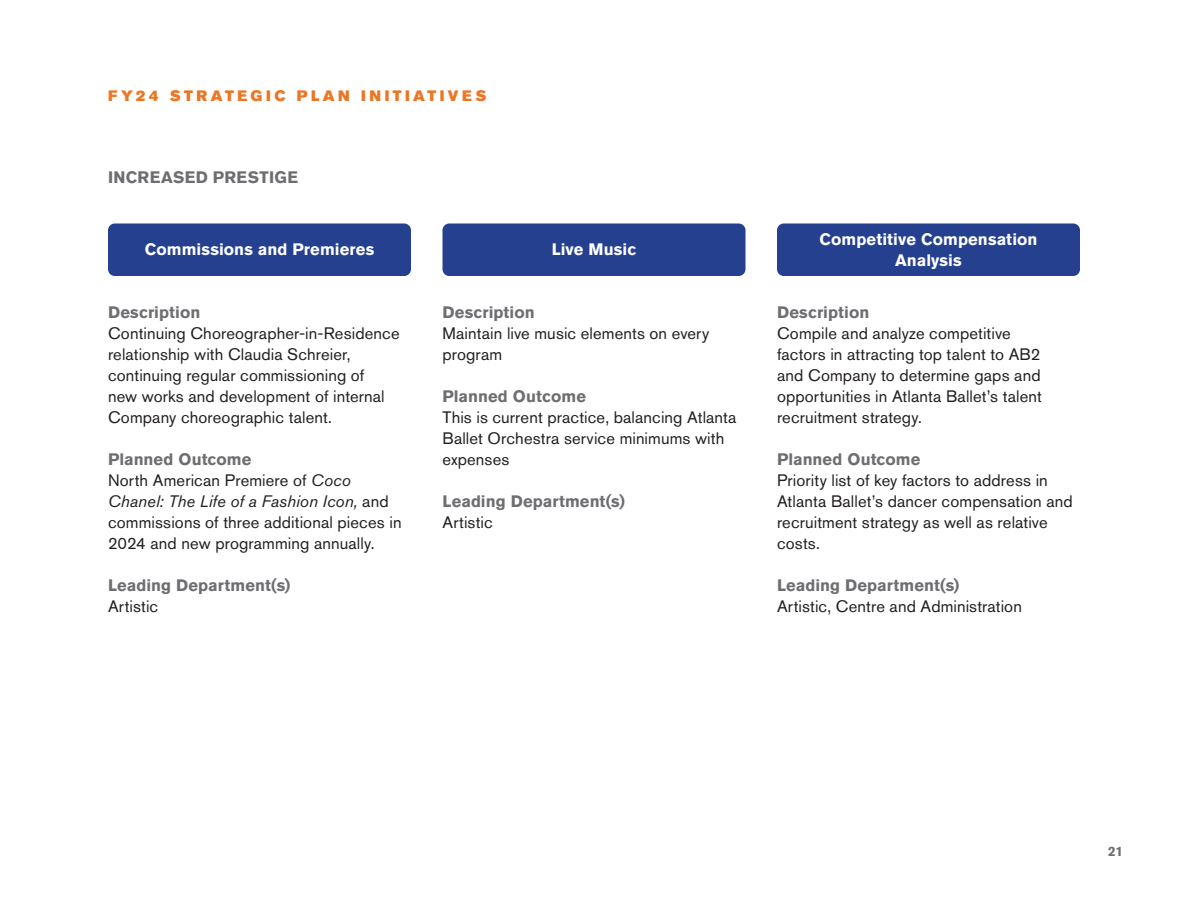
<style>
.page{position:relative;width:1188px;height:918px;background:#fff}
.page>*{position:absolute;margin:0;border:0;box-sizing:border-box;transform-origin:0 0}
.Body_Copy{font:16.5px/21px "Akzidenz Grotesk BE";letter-spacing:.01em;color:#231f20}
.Body_Copy-2{font:700 16.5px/21px "Akzidenz Grotesk BE";letter-spacing:.005em;color:#fff;text-align:center}
.Body_Copy-3{font:700 16.5px/21px "Akzidenz Grotesk BE";letter-spacing:.005em;color:#6d6e71}
.Subhead{font:700 16.5px "Akzidenz Grotesk BE";letter-spacing:.025em;color:#6d6e71}
.Small_Page_Header{font:15px "Akzidenz Grotesk BE Super";letter-spacing:.23em;color:#ec7624}
.t1{font:700 13.5px "Akzidenz Grotesk BE";color:#6d6e71}
.s1{font-weight:700;color:#6d6e71}
.s2{font-style:italic}
.s3{font-weight:400;color:#231f20}
</style>
<div class="page">
<div style="left:108px;top:224px;width:303px;height:52px;background:#25408f;border-radius:7px"></div>
<div style="left:442px;top:224px;width:304px;height:52px;background:#25408f;border-radius:7px"></div>
<div style="left:777px;top:224px;width:303px;height:52px;background:#25408f;border-radius:7px"></div>
<p class="Small_Page_Header" style="left:108px;top:87px;width:380px">FY24 STRATEGIC PLAN INITIATIVES</p>
<p class="Subhead" style="left:108px;top:168px;width:191px">INCREASED PRESTIGE</p>
<p class="Body_Copy-2" style="left:145px;top:239px;width:231px">Commissions and Premieres</p>
<p class="Body_Copy-2" style="left:552px;top:239px;width:86px">Live Music</p>
<p class="Body_Copy-2" style="left:819px;top:228px;width:220px">Competitive Compensation<br>Analysis</p>
<p class="Body_Copy" style="left:108px;top:302px;width:293px"><span class="s1">Description<br></span>Continuing Choreographer-in-Residence relationship with Claudia Schreier, continuing regular commissioning of<br>new works and development of internal Company choreographic talent.</p>
<p class="Body_Copy" style="left:108px;top:449px;width:295px"><span class="s1">Planned Outcome<br></span>North American Premiere of <span class="s2">Coco<br>Chanel: The Life of a Fashion Icon,</span> and commissions of three additional pieces in<br>2024 and new programming annually.</p>
<p class="Body_Copy-3" style="left:108px;top:575px;width:184px">Leading Department(s)<br><span class="s3">Artistic</span></p>
<p class="Body_Copy" style="left:442px;top:302px;width:268px"><span class="s1">Description<br></span>Maintain live music elements on every program</p>
<p class="Body_Copy" style="left:442px;top:386px;width:296px"><span class="s1">Planned Outcome<br></span>This is current practice, balancing Atlanta<br>Ballet Orchestra service minimums with expenses</p>
<p class="Body_Copy-3" style="left:442px;top:491px;width:184px">Leading Department(s)<br><span class="s3">Artistic</span></p>
<p class="Body_Copy" style="left:777px;top:302px;width:266px"><span class="s1">Description<br></span>Compile and analyze competitive factors in attracting top talent to AB2 and Company to determine gaps and opportunities in Atlanta Ballet’s talent recruitment strategy.</p>
<p class="Body_Copy" style="left:777px;top:449px;width:297px"><span class="s1">Planned Outcome<br></span>Priority list of key factors to address in<br>Atlanta Ballet’s dancer compensation and recruitment strategy as well as relative costs.</p>
<p class="Body_Copy" style="left:777px;top:575px;width:246px"><span class="s1">Leading Department(s)<br></span>Artistic, Centre and Administration</p>
<p class="t1" style="left:1108px;top:843px;width:16px">21</p>
</div>
